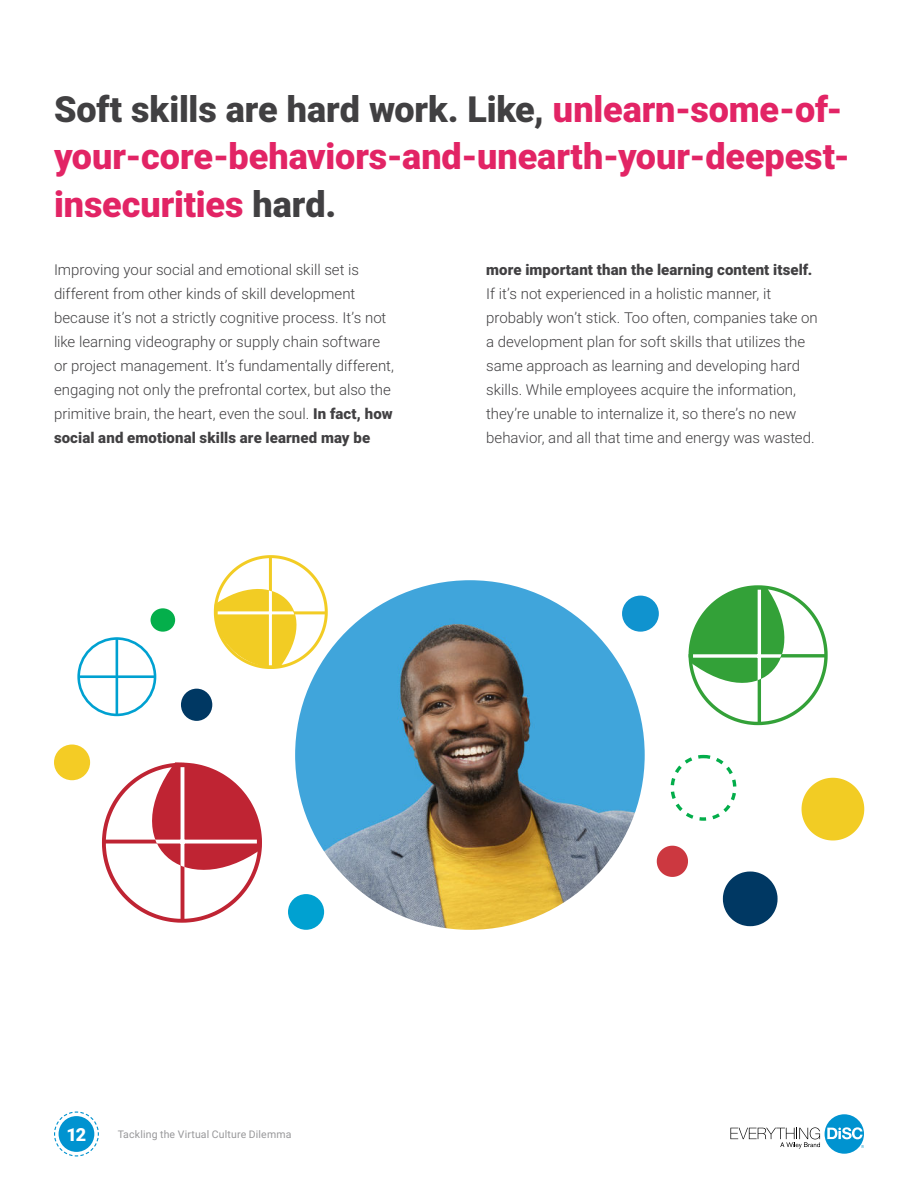
<style>
.page{position:relative;width:918px;height:1188px;background:#fff}
.page>*{position:absolute;margin:0;border:0;box-sizing:border-box;transform-origin:0 0}
.t1{font:900 36px/48px "Roboto";letter-spacing:-.005em;color:#e22465}
.t2{font:900 18px "Roboto";color:#fff}
.t3{font:300 15px/24px "Roboto";color:#414042}
.t4{font:900 15px "Roboto";letter-spacing:.01em;color:#414042}
.t5{font:10.5px "Roboto";letter-spacing:.015em;color:#98989a}
.s1{color:#414042}
.s2{font-weight:900}
</style>
<div class="page">
<svg style="left:730px;top:1114px;width:134px;height:40px"></svg>
<svg style="left:54px;top:1111px;width:45px;height:46px"></svg>
<div style="left:77px;top:637px;width:79px;height:79px;border:3px solid #00a1d1;border-radius:50%"></div>
<hr style="left:116px;top:638px;width:2px;height:78px;background:#00a1d1">
<hr style="left:78px;top:675px;width:78px;height:3px;background:#00a1d1">
<img style="left:295px;top:580px;width:350px;height:350px;border-radius:175px">
<div style="left:151px;top:608px;width:24px;height:24px;background:#04af4b;border-radius:50%"></div>
<div style="left:181px;top:689px;width:31px;height:32px;background:#003863;border-radius:50%"></div>
<div style="left:622px;top:596px;width:37px;height:36px;background:#1093cf;border-radius:50%"></div>
<div style="left:288px;top:894px;width:36px;height:36px;background:#00a1d1;border-radius:50%"></div>
<div style="left:54px;top:745px;width:36px;height:35px;background:#f4cc25;border-radius:50%"></div>
<svg style="left:102px;top:762px;width:160px;height:161px"></svg>
<svg style="left:688px;top:585px;width:140px;height:141px"></svg>
<svg style="left:213px;top:555px;width:116px;height:116px"></svg>
<svg style="left:802px;top:778px;width:62px;height:62px"></svg>
<svg style="left:723px;top:872px;width:55px;height:54px"></svg>
<svg style="left:671px;top:755px;width:65px;height:66px"></svg>
<svg style="left:657px;top:846px;width:31px;height:31px"></svg>
<h1 class="t1" style="left:54px;top:83px;width:797px"><span class="s1">Soft skills are hard work. Like,</span> unlearn-some-of&shy;your-core-behaviors-and-unearth-your-deepest&shy;insecurities <span class="s1">hard.</span></h1>
<p class="t3" style="left:54px;top:257px;width:342px">Improving your social and emotional skill set is different from other kinds of skill development because it’s not a strictly cognitive process. It’s not like learning videography or supply chain software or project management. It’s fundamentally different, engaging not only the prefrontal cortex, but also the primitive brain, the heart, even the soul. <span class="s2">In fact, how social and emotional skills are learned may be</span></p>
<p class="t4" style="left:486px;top:259px;width:328px">more important than the learning content itself.</p>
<p class="t3" style="left:486px;top:281px;width:333px">If it’s not experienced in a holistic manner, it probably won’t stick. Too often, companies take on a development plan for soft skills that utilizes the same approach as learning and developing hard skills. While employees acquire the information, they’re unable to internalize it, so there’s no new behavior, and all that time and energy was wasted.</p>
<p class="t2" style="left:66px;top:1127px;width:21px">12</p>
<p class="t5" style="left:118px;top:1130px;width:175px">Tackling the Virtual Culture Dilemma</p>
</div>
